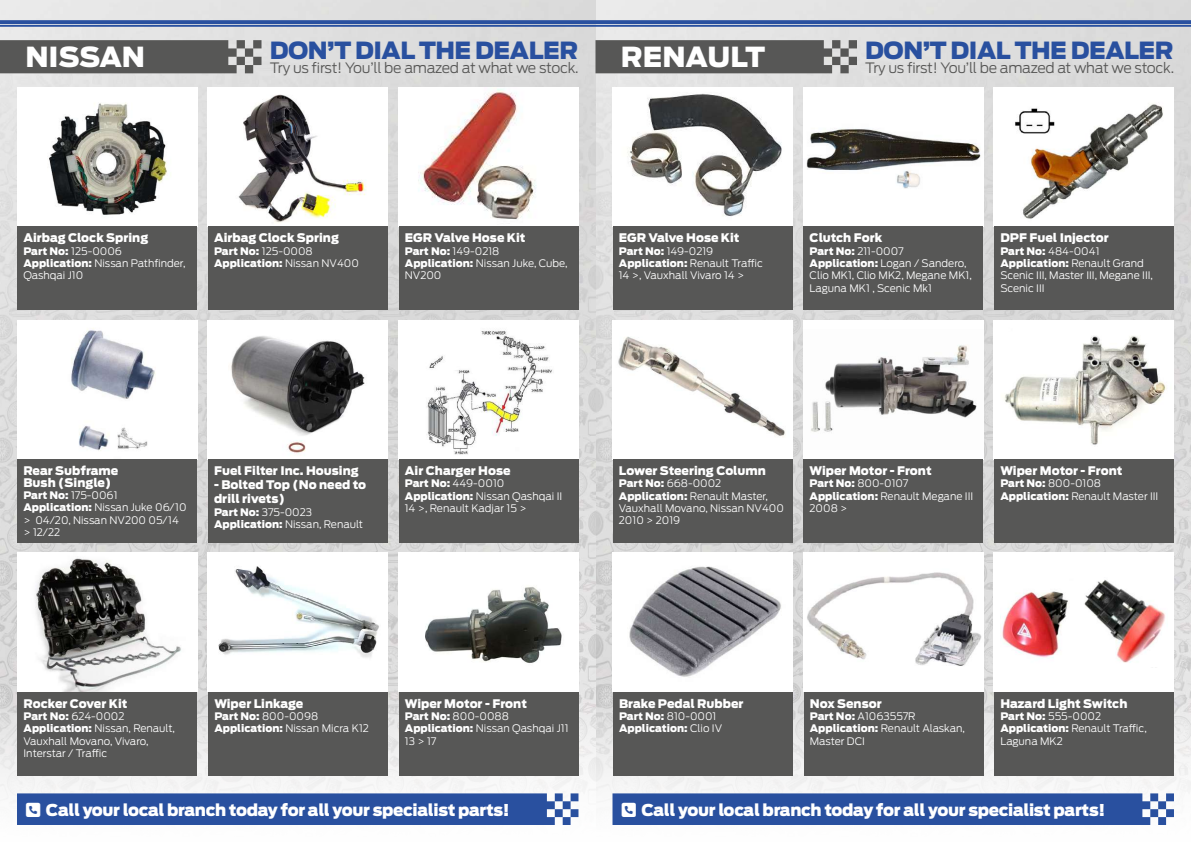
<style>
.page{position:relative;width:1191px;height:842px;background:#fff}
.page>*{position:absolute;margin:0;border:0;box-sizing:border-box;transform-origin:0 0}
.t1{font:900 27.4px "Antenna";color:#fff}
.t2{font:900 23.5px "Antenna";letter-spacing:-.02em;color:#29509f}
.t3{font:900 16.2px "Antenna";letter-spacing:-.02em;color:#fff}
.t4{font:300 14.2px "Antenna";letter-spacing:-.025em;color:#575756}
.t5{font:900 11.8px/11.6px "Antenna";color:#fff}
.t6{font:300 10.3px/12.4px "Antenna";color:#fff}
.t7{font:900 10.3px/12.4px "Antenna";color:#fff}
.s1{font-weight:900}
.s2{font-weight:300}
</style>
<div class="page">
<img style="left:0;top:0;width:1191px;height:697px">
<div style="left:595px;top:697px;width:596px;height:145px;background:linear-gradient(to bottom,#d5d5d5,#fff)"></div>
<div style="left:0;top:697px;width:595px;height:145px;background:linear-gradient(to bottom,#d6d5d5,#fff)"></div>
<svg style="left:0;top:20px;width:1191px;height:7px"></svg>
<img style="left:17px;top:87px;width:180px;height:140px">
<div style="left:17px;top:320px;width:180px;height:139px;background:#fff"></div>
<img style="left:71px;top:328px;width:85px;height:123px">
<div style="left:208px;top:87px;width:180px;height:140px;background:#fff"></div>
<img style="left:220px;top:94px;width:155px;height:133px">
<div style="left:208px;top:320px;width:180px;height:139px;background:#fff"></div>
<img style="left:231px;top:336px;width:134px;height:118px">
<div style="left:17px;top:553px;width:180px;height:139px;background:#fff"></div>
<img style="left:35px;top:558px;width:146px;height:134px">
<div style="left:398px;top:87px;width:180px;height:140px;background:#fff"></div>
<img style="left:405px;top:89px;width:173px;height:138px">
<div style="left:398px;top:320px;width:180px;height:139px;background:#fff"></div>
<img style="left:426px;top:330px;width:127px;height:125px">
<div style="left:208px;top:553px;width:180px;height:139px;background:#fff"></div>
<img style="left:218px;top:566px;width:161px;height:92px">
<div style="left:398px;top:553px;width:180px;height:139px;background:#fff"></div>
<img style="left:425px;top:587px;width:137px;height:76px">
<div style="left:17px;top:227px;width:180px;height:83px;background:#575756"></div>
<div style="left:17px;top:459px;width:180px;height:84px;background:#575756"></div>
<div style="left:208px;top:227px;width:180px;height:83px;background:#575756"></div>
<div style="left:208px;top:459px;width:180px;height:84px;background:#575756"></div>
<div style="left:17px;top:692px;width:180px;height:84px;background:#575756"></div>
<div style="left:398px;top:227px;width:180px;height:83px;background:#575756"></div>
<div style="left:398px;top:459px;width:180px;height:84px;background:#575756"></div>
<div style="left:208px;top:692px;width:180px;height:84px;background:#575756"></div>
<div style="left:398px;top:692px;width:180px;height:84px;background:#575756"></div>
<svg style="left:0;top:40px;width:261px;height:33px"></svg>
<img style="left:612px;top:87px;width:180px;height:140px">
<img style="left:612px;top:322px;width:180px;height:137px">
<div style="left:803px;top:87px;width:180px;height:140px;background:#fff"></div>
<img style="left:806px;top:128px;width:175px;height:61px">
<div style="left:803px;top:320px;width:180px;height:139px;background:#fff"></div>
<img style="left:811px;top:345px;width:166px;height:87px">
<div style="left:612px;top:553px;width:180px;height:139px;background:#fff"></div>
<img style="left:629px;top:566px;width:152px;height:111px">
<img style="left:994px;top:87px;width:180px;height:140px">
<img style="left:994px;top:320px;width:180px;height:139px">
<img style="left:803px;top:554px;width:180px;height:138px">
<div style="left:994px;top:553px;width:180px;height:139px;background:#fff"></div>
<img style="left:1000px;top:580px;width:165px;height:83px">
<div style="left:612px;top:227px;width:180px;height:83px;background:#575756"></div>
<div style="left:612px;top:459px;width:180px;height:84px;background:#575756"></div>
<div style="left:803px;top:227px;width:180px;height:83px;background:#575756"></div>
<div style="left:803px;top:459px;width:180px;height:84px;background:#575756"></div>
<div style="left:613px;top:692px;width:179px;height:84px;background:#575756"></div>
<div style="left:994px;top:227px;width:180px;height:83px;background:#575756"></div>
<div style="left:994px;top:459px;width:180px;height:84px;background:#575756"></div>
<div style="left:803px;top:692px;width:180px;height:84px;background:#575756"></div>
<div style="left:994px;top:692px;width:180px;height:84px;background:#575756"></div>
<svg style="left:595px;top:40px;width:262px;height:33px"></svg>
<div style="left:17px;top:793px;width:561px;height:32px;background:#29509f"></div>
<svg style="left:612px;top:793px;width:562px;height:32px"></svg>
<h1 class="t1" style="left:25px;top:40px;width:121px">NISSAN</h1>
<h2 class="t2" style="left:270px;top:36px;width:310px">DON’T DIAL THE DEALER</h2>
<h3 class="t4" style="left:270px;top:60px;width:310px">Try us first! You’ll be amazed at what we stock.</h3>
<h1 class="t1" style="left:621px;top:40px;width:146px">RENAULT</h1>
<h2 class="t2" style="left:865px;top:36px;width:310px">DON’T DIAL THE DEALER</h2>
<h3 class="t4" style="left:865px;top:60px;width:310px">Try us first! You’ll be amazed at what we stock.</h3>
<p class="t5" style="left:23px;top:232px;width:126px">Airbag Clock Spring</p>
<p class="t6" style="left:23px;top:245px;width:164px"><span class="s1">Part No:</span> 125-0006<br><span class="s1">Application:</span> Nissan Pathfinder,<br>Qashqai J10</p>
<p class="t5" style="left:214px;top:232px;width:126px">Airbag Clock Spring</p>
<p class="t7" style="left:214px;top:245px;width:146px">Part No: <span class="s2">125-0008<br></span>Application: <span class="s2">Nissan NV400</span></p>
<p class="t5" style="left:405px;top:232px;width:122px">EGR Valve Hose Kit</p>
<p class="t6" style="left:405px;top:245px;width:164px"><span class="s1">Part No:</span> 149-0218<br><span class="s1">Application:</span> Nissan Juke, Cube,<br>NV200</p>
<p class="t5" style="left:619px;top:232px;width:122px">EGR Valve Hose Kit</p>
<p class="t6" style="left:619px;top:245px;width:145px"><span class="s1">Part No:</span> 149-0219<br><span class="s1">Application:</span> Renault Traffic<br>14 &gt;, Vauxhall Vivaro 14 &gt;</p>
<p class="t5" style="left:809px;top:232px;width:74px">Clutch Fork</p>
<p class="t6" style="left:809px;top:245px;width:164px"><span class="s1">Part No:</span> 211-0007<br><span class="s1">Application:</span> Logan / Sandero,<br>Clio MK1, Clio MK2, Megane MK1,<br>Laguna MK1 , Scenic Mk1</p>
<p class="t5" style="left:1000px;top:232px;width:110px">DPF Fuel Injector</p>
<p class="t6" style="left:1000px;top:245px;width:154px"><span class="s1">Part No:</span> 484-0041<br><span class="s1">Application:</span> Renault Grand<br>Scenic III, Master III, Megane III,<br>Scenic III</p>
<p class="t5" style="left:23px;top:465px;width:96px">Rear Subframe<br>Bush (Single)</p>
<p class="t6" style="left:23px;top:489px;width:165px"><span class="s1">Part No:</span> 175-0061<br><span class="s1">Application:</span> Nissan Juke 06/10 &gt; 04/20, Nissan NV200 05/14 &gt; 12/22</p>
<p class="t5" style="left:214px;top:465px;width:146px">Fuel Filter Inc. Housing</p>
<p class="t5" style="left:214px;top:478px;width:154px;line-height:14.1px">- Bolted Top (No need to drill rivets)</p>
<p class="t6" style="left:214px;top:506px;width:150px"><span class="s1">Part No:</span> 375-0023<br><span class="s1">Application:</span> Nissan, Renault</p>
<p class="t5" style="left:405px;top:465px;width:107px">Air Charger Hose</p>
<p class="t6" style="left:405px;top:477px;width:159px"><span class="s1">Part No:</span> 449-0010<br><span class="s1">Application:</span> Nissan Qashqai II<br>14 &gt;, Renault Kadjar 15 &gt;</p>
<p class="t5" style="left:619px;top:465px;width:148px">Lower Steering Column</p>
<p class="t6" style="left:619px;top:477px;width:167px"><span class="s1">Part No:</span> 668-0002<br><span class="s1">Application:</span> Renault Master,<br>Vauxhall Movano, Nissan NV400<br>2010 &gt; 2019</p>
<p class="t5" style="left:809px;top:465px;width:124px">Wiper Motor - Front</p>
<p class="t6" style="left:809px;top:477px;width:165px"><span class="s1">Part No:</span> 800-0107<br><span class="s1">Application:</span> Renault Megane III<br>2008 &gt;</p>
<p class="t5" style="left:1000px;top:465px;width:124px">Wiper Motor - Front</p>
<p class="t6" style="left:1000px;top:477px;width:159px"><span class="s1">Part No:</span> 800-0108<br><span class="s1">Application:</span> Renault Master III</p>
<p class="t5" style="left:24px;top:697px;width:105px">Rocker Cover Kit</p>
<p class="t6" style="left:24px;top:710px;width:153px"><span class="s1">Part No:</span> 624-0002<br><span class="s1">Application:</span> Nissan, Renault,<br>Vauxhall Movano, Vivaro,<br>Interstar / Traffic</p>
<p class="t5" style="left:214px;top:697px;width:90px">Wiper Linkage</p>
<p class="t6" style="left:214px;top:710px;width:156px"><span class="s1">Part No:</span> 800-0098<br><span class="s1">Application:</span> Nissan Micra K12</p>
<p class="t5" style="left:405px;top:697px;width:124px">Wiper Motor - Front</p>
<p class="t6" style="left:405px;top:710px;width:165px"><span class="s1">Part No:</span> 800-0088<br><span class="s1">Application:</span> Nissan Qashqai J11<br>13 &gt; 17</p>
<p class="t5" style="left:619px;top:697px;width:126px">Brake Pedal Rubber</p>
<p class="t7" style="left:619px;top:710px;width:105px">Part No: <span class="s2">810-0001<br></span>Application: <span class="s2">Clio IV</span></p>
<p class="t5" style="left:810px;top:697px;width:73px">Nox Sensor</p>
<p class="t6" style="left:810px;top:710px;width:157px"><span class="s1">Part No:</span> A1063557R<br><span class="s1">Application:</span> Renault Alaskan,<br>Master DCI</p>
<p class="t5" style="left:1000px;top:697px;width:129px">Hazard Light Switch</p>
<p class="t6" style="left:1000px;top:710px;width:148px"><span class="s1">Part No:</span> 555-0002<br><span class="s1">Application:</span> Renault Traffic,<br>Laguna MK2</p>
<h3 class="t3" style="left:46px;top:799px;width:465px">Call your local branch today for all your specialist parts!</h3>
<h3 class="t3" style="left:641px;top:799px;width:465px">Call your local branch today for all your specialist parts!</h3>
</div>
